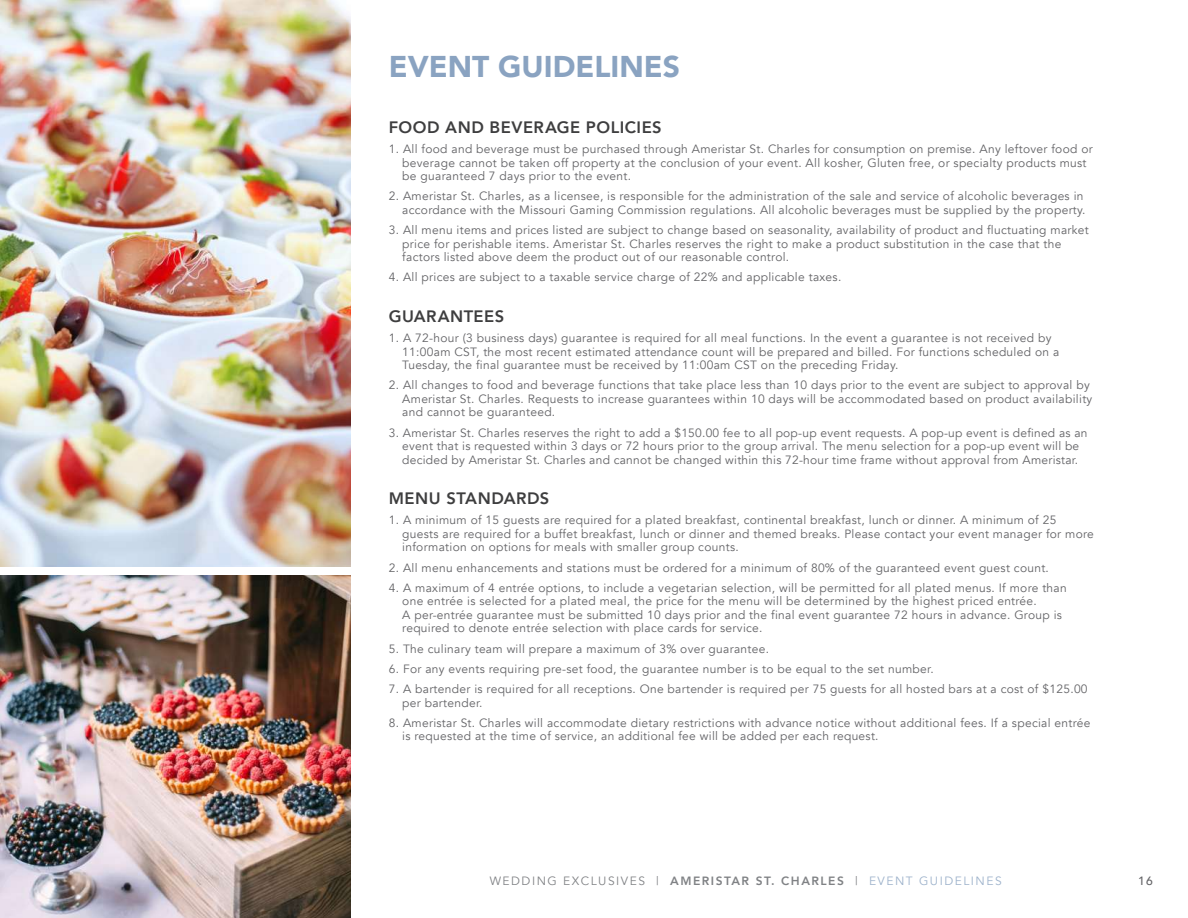
<style>
.page{position:relative;width:1188px;height:918px;background:#fff}
.page>*{position:absolute;margin:0;border:0;box-sizing:border-box;transform-origin:0 0}
.t1{font:900 30px "Avenir";color:#8aa3c1}
.t2{font:800 16.5px "Avenir";letter-spacing:.03em;color:#3e3e3f}
.t3{font:12px/13.5px "Avenir";letter-spacing:.025em;color:#636366}
.t4{font:12px "Avenir";letter-spacing:.125em;color:#808285}
.t5{font:500 12px "Avenir";color:#636366}
.s1{font-weight:800}
.s2{color:#9db2cb}
</style>
<div class="page">
<img style="left:0;top:0;width:351px;height:566px">
<img style="left:0;top:576px;width:351px;height:342px">
<h1 class="t1" style="left:389px;top:41px;width:293px">EVENT GUIDELINES</h1>
<h2 class="t2" style="left:389px;top:114px;width:274px">FOOD AND BEVERAGE POLICIES</h2>
<p class="t3" style="left:402px;top:142px;width:692px;text-indent:-14px">1. All food and beverage must be purchased through Ameristar St. Charles for consumption on premise. Any leftover food or beverage cannot be taken off property at the conclusion of your event. All kosher, Gluten free, or specialty products must be guaranteed 7 days prior to the event.</p>
<p class="t3" style="left:389px;top:190px;width:696px;text-align:right">2. Ameristar St. Charles, as a licensee, is responsible for the administration of the sale and service of alcoholic beverages in accordance with the Missouri Gaming Commission regulations. All alcoholic beverages must be supplied by the property.</p>
<p class="t3" style="left:402px;top:223px;width:688px;text-indent:-14px">3. All menu items and prices listed are subject to change based on seasonality, availability of product and fluctuating market price for perishable items. Ameristar St. Charles reserves the right to make a product substitution in the case that the factors listed above deem the product out of our reasonable control.</p>
<p class="t3" style="left:389px;top:271px;width:452px">4. All prices are subject to a taxable service charge of 22% and applicable taxes.</p>
<h2 class="t2" style="left:389px;top:303px;width:117px">GUARANTEES</h2>
<p class="t3" style="left:402px;top:331px;width:658px;text-indent:-14px">1. A 72-hour (3 business days) guarantee is required for all meal functions. In the event a guarantee is not received by<br>11:00am CST, the most recent estimated attendance count will be prepared and billed. For functions scheduled on a<br>Tuesday, the final guarantee must be received by 11:00am CST on the preceding Friday.</p>
<p class="t3" style="left:402px;top:379px;width:692px;text-indent:-14px">2. All changes to food and beverage functions that take place less than 10 days prior to the event are subject to approval by<br>Ameristar St. Charles. Requests to increase guarantees within 10 days will be accommodated based on product availability and cannot be guaranteed.</p>
<p class="t3" style="left:389px;top:426px;width:700px;text-align:center">3. Ameristar St. Charles reserves the right to add a $150.00 fee to all pop-up event requests. A pop-up event is defined as an event that is requested within 3 days or 72 hours prior to the group arrival. The menu selection for a pop-up event will be decided by Ameristar St. Charles and cannot be changed within this 72-hour time frame without approval from Ameristar.</p>
<h2 class="t2" style="left:389px;top:486px;width:162px">MENU STANDARDS</h2>
<p class="t3" style="left:402px;top:514px;width:693px;text-indent:-14px">1. A minimum of 15 guests are required for a plated breakfast, continental breakfast, lunch or dinner. A minimum of 25 guests are required for a buffet breakfast, lunch or dinner and themed breaks. Please contact your event manager for more information on options for meals with smaller group counts.</p>
<p class="t3" style="left:389px;top:561px;width:660px">2. All menu enhancements and stations must be ordered for a minimum of 80% of the guaranteed event guest count.</p>
<p class="t3" style="left:402px;top:581px;width:666px;text-indent:-14px">4. A maximum of 4 entrée options, to include a vegetarian selection, will be permitted for all plated menus. If more than one entrée is selected for a plated meal, the price for the menu will be determined by the highest priced entrée.<br>A per-entrée guarantee must be submitted 10 days prior and the final event guarantee 72 hours in advance. Group is required to denote entrée selection with place cards for service.</p>
<p class="t3" style="left:389px;top:642px;width:380px">5. The culinary team will prepare a maximum of 3% over guarantee.</p>
<p class="t3" style="left:389px;top:662px;width:544px">6. For any events requiring pre-set food, the guarantee number is to be equal to the set number.</p>
<p class="t3" style="left:402px;top:682px;width:687px;text-indent:-14px">7. A bartender is required for all receptions. One bartender is required per 75 guests for all hosted bars at a cost of $125.00 per bartender.</p>
<p class="t3" style="left:402px;top:716px;width:690px;text-indent:-14px">8. Ameristar St. Charles will accommodate dietary restrictions with advance notice without additional fees. If a special entrée is requested at the time of service, an additional fee will be added per each request.</p>
<p class="t4" style="left:490px;top:873px;width:513px">WEDDING EXCLUSIVES | <span class="s1">AMERISTAR ST. CHARLES</span> | <span class="s2">EVENT GUIDELINES</span></p>
<p class="t5" style="left:1138px;top:870px;width:16px">16</p>
</div>
